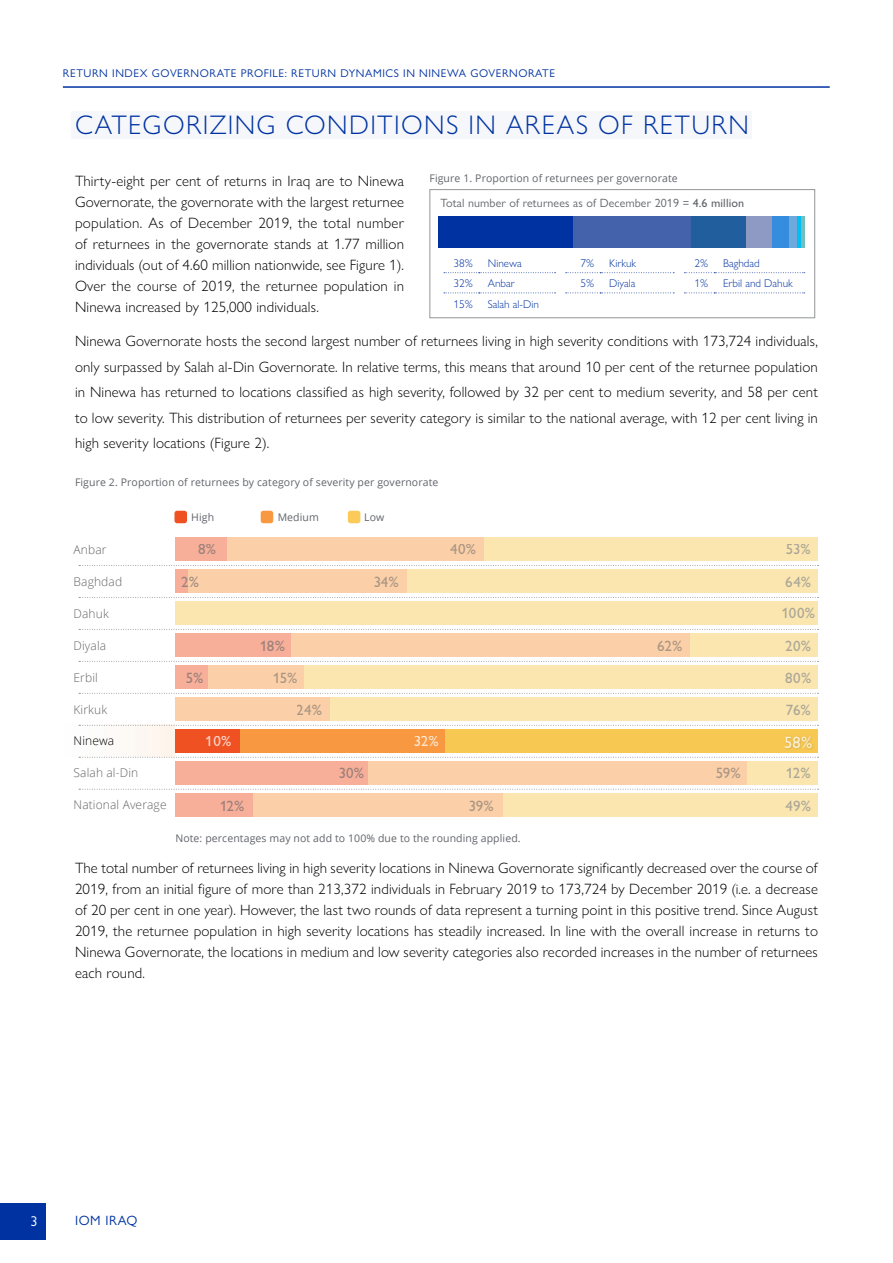
<style>
.page{position:relative;width:893px;height:1263px;background:#fff}
.page>*{position:absolute;margin:0;border:0;box-sizing:border-box;transform-origin:0 0}
.t1{font:300 27px "Gill Sans Nova";letter-spacing:.05em;color:#0033a1}
.t2{font:500 16.5px "Gill Sans Nova";color:#fff}
.t3{font:300 15px/21px "Gill Sans Nova";letter-spacing:.01em;color:#000;text-align:justify}
.t4{font:500 15px/32.2px "Gill Sans Nova";letter-spacing:-.005em;color:#636466}
.t5{font:500 15px/32px "Gill Sans Nova";letter-spacing:.005em;color:#8a8c8e}
.t6{font:500 15px "Gill Sans Nova";color:#fff}
.t7{font:14.25px "Gill Sans Nova";color:#fff}
.t8{font:13.5px "Gill Sans Nova";letter-spacing:.04em;color:#0033a1}
.t9{font:300 12px "Open Sans";letter-spacing:.01em;color:#636466}
.t10{font:12px "Gill Sans Nova";letter-spacing:.01em;color:#61646a}
.t11{font:300 12px "Open Sans";letter-spacing:.01em;color:#000}
.t12{font:300 11.25px "Gill Sans Nova";color:#0033a1}
.t13{font:11.25px "Gill Sans Nova";letter-spacing:.05em;color:#0033a1}
.t14{font:10.5px "Open Sans";letter-spacing:.01em;color:#61646a}
.s1{font-weight:500}
</style>
<div class="page">
<div style="left:0;top:1203px;width:46px;height:36px;background:#0033a1"></div>
<hr style="left:63px;top:87px;width:767px;height:1px;background:#0033a1">
<div style="left:71px;top:111px;width:681px;height:27px;background:#f5f7fb"></div>
<div style="left:175px;top:537px;width:643px;height:24px;background:#fbe6af"></div>
<div style="left:227px;top:537px;width:257px;height:24px;background:#fbcfa7"></div>
<div style="left:175px;top:537px;width:52px;height:24px;background:#f8af9a"></div>
<div style="left:175px;top:569px;width:643px;height:24px;background:#fbe6af"></div>
<div style="left:188px;top:569px;width:219px;height:24px;background:#fbcfa7"></div>
<div style="left:175px;top:569px;width:13px;height:24px;background:#f8af9a"></div>
<div style="left:175px;top:601px;width:643px;height:24px;background:#fbe6af"></div>
<div style="left:175px;top:633px;width:643px;height:24px;background:#fbe6af"></div>
<div style="left:291px;top:633px;width:398px;height:24px;background:#fbcfa7"></div>
<div style="left:175px;top:633px;width:116px;height:24px;background:#f8af9a"></div>
<div style="left:175px;top:665px;width:643px;height:24px;background:#fbe6af"></div>
<div style="left:208px;top:665px;width:96px;height:24px;background:#fbcfa7"></div>
<div style="left:175px;top:665px;width:33px;height:24px;background:#f8af9a"></div>
<div style="left:175px;top:697px;width:643px;height:24px;background:#fbe6af"></div>
<div style="left:175px;top:697px;width:155px;height:24px;background:#fbcfa7"></div>
<div style="left:175px;top:729px;width:643px;height:24px;background:#f7c952"></div>
<div style="left:240px;top:729px;width:205px;height:24px;background:#f89840"></div>
<div style="left:175px;top:729px;width:65px;height:24px;background:#f05123"></div>
<div style="left:175px;top:761px;width:643px;height:24px;background:#fbe6af"></div>
<div style="left:368px;top:761px;width:379px;height:24px;background:#fbcfa7"></div>
<div style="left:175px;top:761px;width:193px;height:24px;background:#f8af9a"></div>
<div style="left:175px;top:793px;width:643px;height:24px;background:#fbe6af"></div>
<div style="left:253px;top:793px;width:250px;height:24px;background:#fbcfa7"></div>
<div style="left:175px;top:793px;width:78px;height:24px;background:#f8af9a"></div>
<div style="left:783px;top:734px;width:30px;height:16px;background:#000;opacity:.21"></div>
<div style="left:65px;top:725px;width:110px;height:32px;background:#fdf9f6"></div>
<svg style="left:79px;top:565px;width:740px;height:1px"></svg>
<svg style="left:79px;top:597px;width:740px;height:1px"></svg>
<svg style="left:79px;top:629px;width:740px;height:1px"></svg>
<svg style="left:79px;top:661px;width:740px;height:1px"></svg>
<svg style="left:79px;top:693px;width:740px;height:1px"></svg>
<svg style="left:79px;top:725px;width:740px;height:1px"></svg>
<svg style="left:79px;top:757px;width:740px;height:1px"></svg>
<svg style="left:79px;top:789px;width:740px;height:1px"></svg>
<div style="left:174px;top:511px;width:13px;height:12px;background:#f05123;border-radius:3px"></div>
<div style="left:261px;top:511px;width:12px;height:12px;background:#f89840;border-radius:3px"></div>
<div style="left:348px;top:511px;width:12px;height:12px;background:#fcca59;border-radius:3px"></div>
<div style="left:429px;top:189px;width:386px;height:129px;border:1px solid #939598"></div>
<div style="left:439px;top:216px;width:365px;height:32px;background:#0033a1"></div>
<div style="left:771px;top:216px;width:19px;height:32px;background:#368ddd"></div>
<div style="left:790px;top:216px;width:7px;height:32px;background:#6ea9db"></div>
<hr style="left:801px;top:216px;width:3px;height:32px;background:#72bebb">
<svg style="left:444px;top:272px;width:112px;height:1px"></svg>
<svg style="left:566px;top:272px;width:108px;height:1px"></svg>
<svg style="left:684px;top:272px;width:121px;height:1px"></svg>
<svg style="left:444px;top:292px;width:112px;height:1px"></svg>
<svg style="left:566px;top:292px;width:108px;height:1px"></svg>
<svg style="left:684px;top:292px;width:121px;height:1px"></svg>
<hr style="left:797px;top:216px;width:4px;height:32px;background:#00bdf2">
<div style="left:746px;top:216px;width:25px;height:32px;background:#8e9ac3"></div>
<div style="left:691px;top:216px;width:55px;height:32px;background:#215e9e"></div>
<div style="left:574px;top:216px;width:117px;height:32px;background:#4461ac"></div>
<p class="t13" style="left:63px;top:67px;width:494px">RETURN INDEX GOVERNORATE PROFILE: RETURN DYNAMICS IN NINEWA GOVERNORATE</p>
<h1 class="t1" style="left:75px;top:109px;width:675px">CATEGORIZING CONDITIONS IN AREAS OF RETURN</h1>
<p class="t14" style="left:429px;top:171px;width:250px">Figure 1. Proportion of returnees per governorate</p>
<p class="t3" style="left:75px;top:171px;width:331px">Thirty-eight per cent of returns in Iraq are to Ninewa Governorate, the governorate with the largest returnee population. As of December 2019, the total number of returnees in the governorate stands at 1.77 million individuals (out of 4.60 million nationwide, see Figure 1).<br>Over the course of 2019, the returnee population in Ninewa increased by 125,000 individuals.</p>
<p class="t3" style="left:75px;top:328px;width:744px;line-height:25.5px">Ninewa Governorate hosts the second largest number of returnees living in high severity conditions with 173,724 individuals, only surpassed by Salah al-Din Governorate. In relative terms, this means that around 10 per cent of the returnee population in Ninewa has returned to locations classified as high severity, followed by 32 per cent to medium severity, and 58 per cent to low severity. This distribution of returnees per severity category is similar to the national average, with 12 per cent living in high severity locations (Figure 2).</p>
<p class="t14" style="left:75px;top:475px;width:365px">Figure 2. Proportion of returnees by category of severity per governorate</p>
<p class="t10" style="left:441px;top:196px;width:305px">Total number of returnees as of December 2019 = <span class="s1">4.6 million</span></p>
<p class="t12" style="left:453px;top:256px;width:21px">38%</p>
<p class="t12" style="left:488px;top:256px;width:36px">Ninewa</p>
<p class="t12" style="left:580px;top:256px;width:15px">7%</p>
<p class="t12" style="left:609px;top:256px;width:29px">Kirkuk</p>
<p class="t12" style="left:694px;top:256px;width:15px">2%</p>
<p class="t12" style="left:723px;top:256px;width:38px">Baghdad</p>
<p class="t12" style="left:453px;top:276px;width:21px">32%</p>
<p class="t12" style="left:488px;top:276px;width:29px">Anbar</p>
<p class="t12" style="left:580px;top:276px;width:15px">5%</p>
<p class="t12" style="left:609px;top:276px;width:28px">Diyala</p>
<p class="t12" style="left:694px;top:276px;width:15px">1%</p>
<p class="t12" style="left:723px;top:276px;width:71px">Erbil and Dahuk</p>
<p class="t12" style="left:453px;top:298px;width:21px">15%</p>
<p class="t12" style="left:488px;top:298px;width:53px">Salah al-Din</p>
<p class="t14" style="left:191px;top:510px;width:24px">High</p>
<p class="t14" style="left:278px;top:510px;width:43px">Medium</p>
<p class="t14" style="left:364px;top:510px;width:22px">Low</p>
<p class="t9" style="left:74px;top:541px;width:34px">Anbar</p>
<p class="t4" style="left:450px;top:533px;width:28px">40%</p>
<p class="t5" style="left:786px;top:533px;width:27px">53%</p>
<p class="t9" style="left:74px;top:573px;width:50px">Baghdad</p>
<p class="t9" style="left:74px;top:605px;width:37px">Dahuk</p>
<p class="t9" style="left:74px;top:637px;width:34px">Diyala</p>
<p class="t9" style="left:74px;top:669px;width:26px">Erbil</p>
<p class="t9" style="left:74px;top:701px;width:35px">Kirkuk</p>
<p class="t11" style="left:74px;top:733px;width:42px">Ninewa</p>
<p class="t9" style="left:74px;top:765px;width:66px">Salah al-Din</p>
<p class="t9" style="left:74px;top:797px;width:95px">National Average</p>
<p class="t4" style="left:181px;top:533px;width:37px;text-indent:17px">8%<br>2%</p>
<p class="t4" style="left:373px;top:565px;width:27px">34%</p>
<p class="t5" style="left:781px;top:565px;width:35px">64%<br>100%<br>20%</p>
<p class="t4" style="left:259px;top:629px;width:27px">18%</p>
<p class="t4" style="left:657px;top:629px;width:27px">62%</p>
<p class="t5" style="left:785px;top:661px;width:28px">80%</p>
<p class="t4" style="left:186px;top:661px;width:19px">5%</p>
<p class="t4" style="left:273px;top:661px;width:26px">15%</p>
<p class="t5" style="left:786px;top:693px;width:26px">76%</p>
<p class="t4" style="left:297px;top:693px;width:27px">24%</p>
<p class="t6" style="left:206px;top:732px;width:27px">10%</p>
<p class="t6" style="left:414px;top:732px;width:27px">32%</p>
<p class="t2" style="left:784px;top:732px;width:30px">58%</p>
<p class="t5" style="left:786px;top:757px;width:26px">12%</p>
<p class="t4" style="left:338px;top:757px;width:27px">30%</p>
<p class="t4" style="left:715px;top:757px;width:27px">59%</p>
<p class="t4" style="left:219px;top:790px;width:26px">12%</p>
<p class="t4" style="left:468px;top:790px;width:27px">39%</p>
<p class="t5" style="left:785px;top:790px;width:27px">49%</p>
<p class="t14" style="left:175px;top:831px;width:347px">Note: percentages may not add to 100% due to the rounding applied.</p>
<p class="t3" style="left:75px;top:857px;width:744px">The total number of returnees living in high severity locations in Ninewa Governorate significantly decreased over the course of 2019, from an initial figure of more than 213,372 individuals in February 2019 to 173,724 by December 2019 (i.e. a decrease of 20 per cent in one year). However, the last two rounds of data represent a turning point in this positive trend. Since August 2019, the returnee population in high severity locations has steadily increased. In line with the overall increase in returns to Ninewa Governorate, the locations in medium and low severity categories also recorded increases in the number of returnees each round.</p>
<p class="t7" style="left:31px;top:1212px;width:9px">3</p>
<p class="t8" style="left:75px;top:1212px;width:64px">IOM IRAQ</p>
</div>
